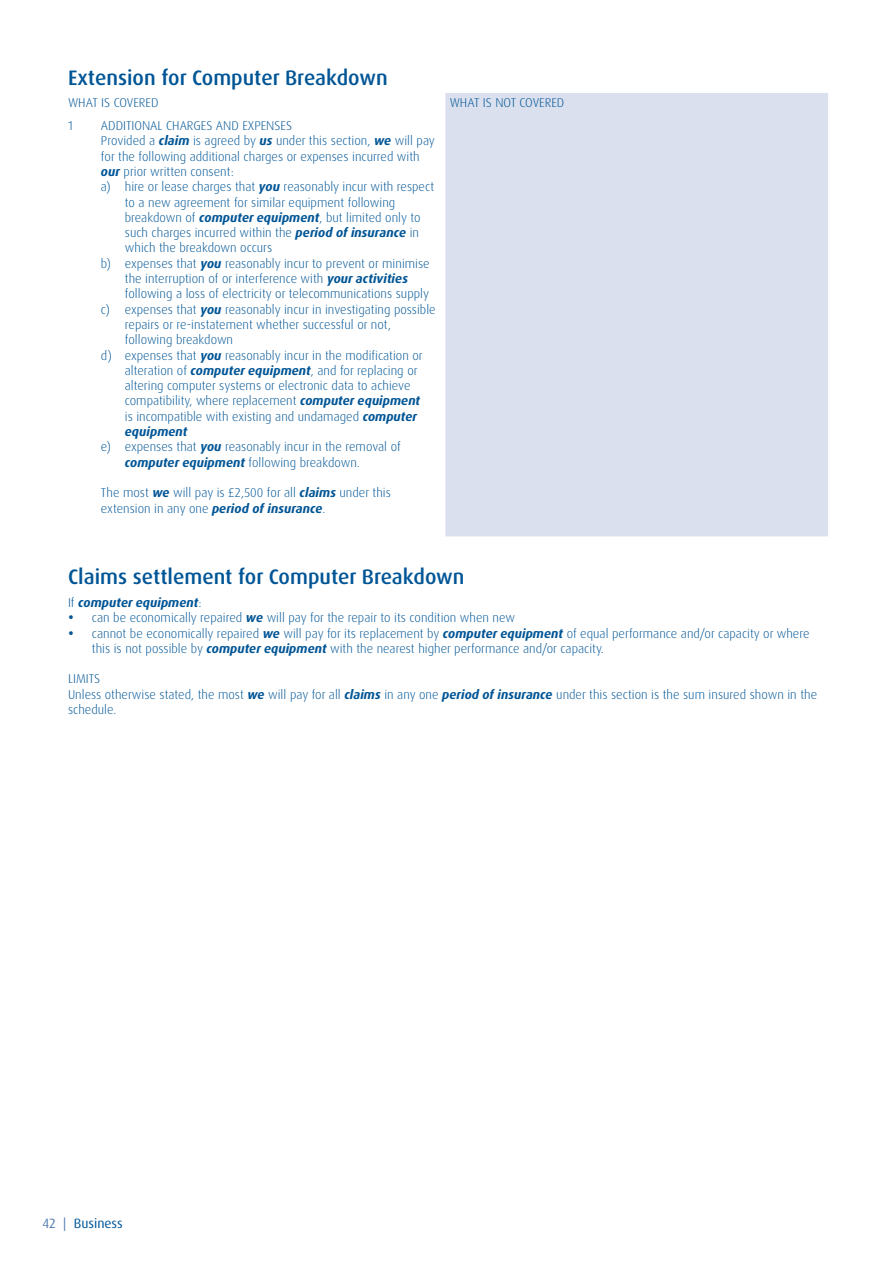
<style>
.page{position:relative;width:893px;height:1263px;background:#fff}
.page>*{position:absolute;margin:0;border:0;box-sizing:border-box;transform-origin:0 0}
.t1{font:500 21px "Dax Pro";color:#005596}
.t2{font:13.5px "Dax Pro";color:#005596}
.t3{font:300 12.75px/15.3px "Dax Pro";color:#005596}
.t4{font:italic 700 12.75px "Dax Pro";color:#005596}
.s1{font-weight:700;font-style:italic}
.s2{font-weight:300;font-style:normal}
.s3{color:#507cb2}
</style>
<div class="page">
<div style="left:445px;top:93px;width:383px;height:443px;background:#dbe0ee"></div>
<h1 class="t1" style="left:68px;top:64px;width:321px">Extension for Computer Breakdown</h1>
<p class="t3" style="left:68px;top:95px;width:92px">WHAT IS COVERED</p>
<p class="t3" style="left:450px;top:95px;width:116px">WHAT IS NOT COVERED</p>
<p class="t3" style="left:68px;top:118px;width:6px">1</p>
<p class="t3" style="left:101px;top:118px;width:193px">ADDITIONAL CHARGES AND EXPENSES</p>
<p class="t3" style="left:101px;top:133px;width:335px">Provided a <span class="s1">claim</span> is agreed by <span class="s1">us</span> under this section, <span class="s1">we</span> will pay</p>
<p class="t3" style="left:101px;top:149px;width:320px">for the following additional charges or expenses incurred with</p>
<p class="t3" style="left:101px;top:164px;width:134px"><span class="s1">our</span> prior written consent:</p>
<p class="t3" style="left:101px;top:179px;width:335px">a) hire or lease charges that <span class="s1">you</span> reasonably incur with respect</p>
<p class="t3" style="left:125px;top:195px;width:272px">to a new agreement for similar equipment following</p>
<p class="t3" style="left:125px;top:210px;width:297px">breakdown of <span class="s1">computer equipment</span>, but limited only to</p>
<p class="t3" style="left:125px;top:225px;width:296px">such charges incurred within the <span class="s1">period of insurance</span> in</p>
<p class="t3" style="left:125px;top:240px;width:149px">which the breakdown occurs</p>
<p class="t3" style="left:101px;top:256px;width:330px">b) expenses that <span class="s1">you</span> reasonably incur to prevent or minimise</p>
<p class="t3" style="left:125px;top:271px;width:285px">the interruption of or interference with <span class="s1">your activities</span></p>
<p class="t3" style="left:125px;top:286px;width:306px">following a loss of electricity or telecommunications supply</p>
<p class="t3" style="left:101px;top:302px;width:336px">c) expenses that <span class="s1">you</span> reasonably incur in investigating possible</p>
<p class="t3" style="left:125px;top:317px;width:268px">repairs or re-instatement whether successful or not,</p>
<p class="t3" style="left:125px;top:332px;width:110px">following breakdown</p>
<p class="t3" style="left:101px;top:348px;width:323px">d) expenses that <span class="s1">you</span> reasonably incur in the modification or</p>
<p class="t3" style="left:125px;top:363px;width:294px">alteration of <span class="s1">computer equipment</span>, and for replacing or</p>
<p class="t3" style="left:125px;top:378px;width:287px">altering computer systems or electronic data to achieve</p>
<p class="t3" style="left:125px;top:393px;width:297px">compatibility, where replacement <span class="s1">computer equipment</span></p>
<p class="t3" style="left:125px;top:409px;width:294px">is incompatible with existing and undamaged <span class="s1">computer</span></p>
<p class="t4" style="left:125px;top:423px;width:64px">equipment</p>
<p class="t3" style="left:101px;top:439px;width:301px">e) expenses that <span class="s1">you</span> reasonably incur in the removal of</p>
<p class="t3" style="left:125px;top:455px;width:237px"><span class="s1">computer equipment</span> following breakdown.</p>
<p class="t3" style="left:101px;top:485px;width:291px">The most <span class="s1">we</span> will pay is £2,500 for all <span class="s1">claims</span> under this extension in any one <span class="s1">period of insurance</span>.</p>
<h1 class="t1" style="left:68px;top:563px;width:398px">Claims settlement for Computer Breakdown</h1>
<p class="t4" style="left:68px;top:594px;width:135px"><span class="s2">If</span> computer equipment<span class="s2">:</span></p>
<p class="t3" style="left:68px;top:610px;width:449px">• can be economically repaired <span class="s1">we</span> will pay for the repair to its condition when new</p>
<p class="t3" style="left:92px;top:625px;width:719px;text-indent:-24px">• cannot be economically repaired <span class="s1">we</span> will pay for its replacement by <span class="s1">computer equipment</span> of equal performance and/or capacity or where this is not possible by <span class="s1">computer equipment</span> with the nearest higher performance and/or capacity.</p>
<p class="t3" style="left:68px;top:671px;width:751px">LIMITS<br>Unless otherwise stated, the most <span class="s1">we</span> will pay for all <span class="s1">claims</span> in any one <span class="s1">period of insurance</span> under this section is the sum insured shown in the schedule.</p>
<p class="t2" style="left:43px;top:1214px;width:82px"><span class="s3">42 |</span> Business</p>
</div>
